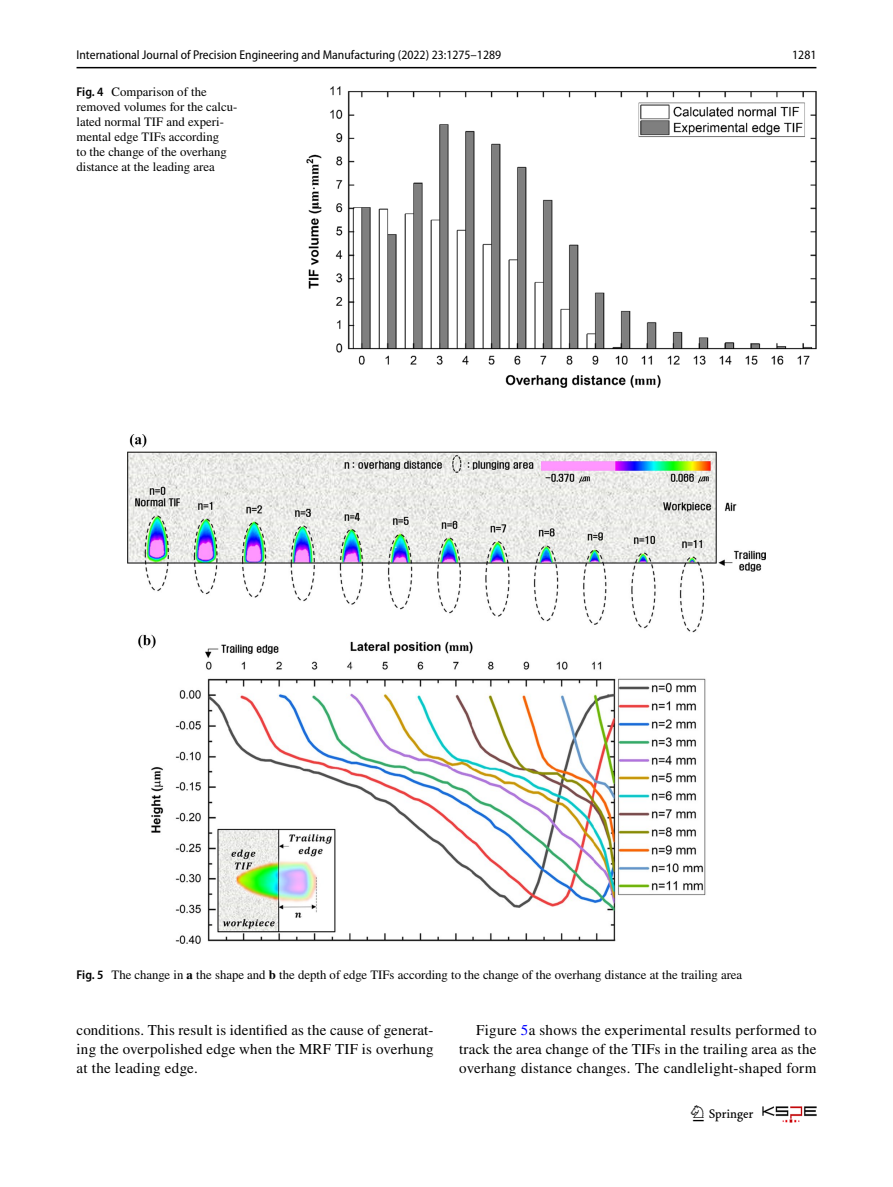
<style>
.page{position:relative;width:893px;height:1187px;background:#fff}
.page>*{position:absolute;margin:0;border:0;box-sizing:border-box;transform-origin:0 0}
.t1{font:22.5px "Springnew Regular 3";color:#000}
.t2{font:15px/18.8px "STIX";letter-spacing:.02em;color:#000;text-align:justify}
.t3{font:12.75px/15px "STIX";color:#000}
.t4{font:semi-condensed 12.75px "Myriad Pro";color:#000}
.s1{font-family:"Myriad Pro";font-weight:600;font-stretch:semi-condensed}
.s2{font-weight:700}
.s3{color:#00f}
</style>
<div class="page">
<hr style="left:77px;top:67px;width:739px;height:1px;background:#000">
<img style="left:762px;top:1106px;width:55px;height:16px">
<img style="left:306px;top:87px;width:510px;height:300px">
<img style="left:128px;top:434px;width:637px;height:509px">
<p class="t4" style="left:77px;top:48px;width:426px">International Journal of Precision Engineering and Manufacturing (2022) 23:1275–1289</p>
<p class="t4" style="left:792px;top:48px;width:26px">1281</p>
<p class="t3" style="left:77px;top:85px;width:162px"><span class="s1">Fig. 4</span> Comparison of the removed volumes for the calcu&shy;lated normal TIF and experi&shy;mental edge TIFs according<br>to the change of the overhang distance at the leading area</p>
<p class="t3" style="left:77px;top:967px;width:667px"><span class="s1">Fig. 5</span> The change in <span class="s2">a</span> the shape and <span class="s2">b</span> the depth of edge TIFs according to the change of the overhang distance at the trailing area</p>
<p class="t2" style="left:77px;top:1021px;width:359px">conditions. This result is identified as the cause of generat&shy;ing the overpolished edge when the MRF TIF is overhung at the leading edge.</p>
<p class="t2" style="left:459px;top:1021px;width:359px;text-indent:17px">Figure <span class="s3">5</span>a shows the experimental results performed to track the area change of the TIFs in the trailing area as the overhang distance changes. The candlelight-shaped form</p>
<h1 class="t1" style="left:693px;top:1096px;width:62px">1 3</h1>
</div>
